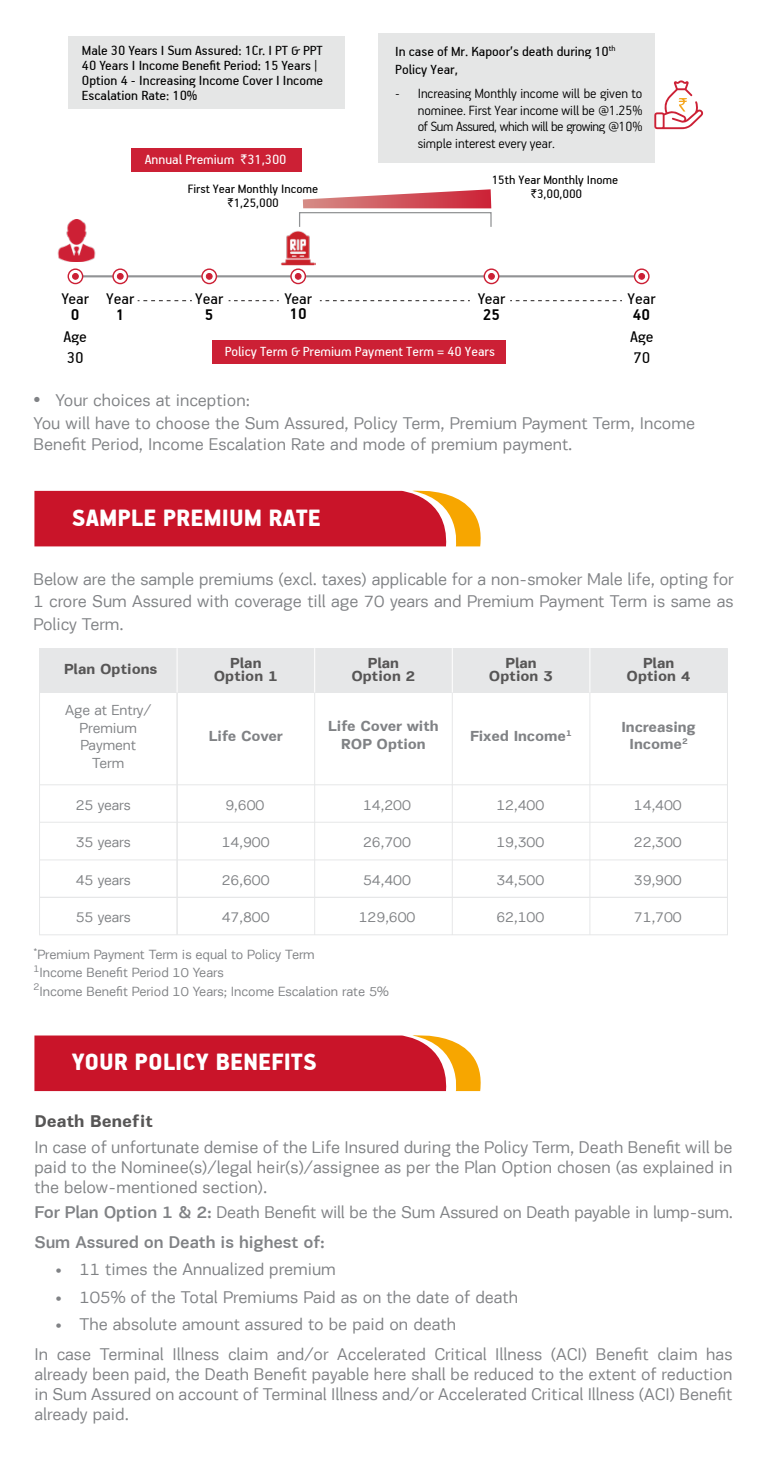
<style>
.page{position:relative;width:767px;height:1460px;background:#fff}
.page>*{position:absolute;margin:0;border:0;box-sizing:border-box;transform-origin:0 0}
.t1{font:900 26.25px "PF Handbook Pro";color:#fff}
.t2{font:17.5px/20px "PF Encore Sans Pro";color:#808285;text-align:justify}
.t3{font:17.5px/21px "PF Handbook Pro";color:#000}
.t4{font:700 17.5px "PF Encore Sans Pro";color:#575656}
.t5{font:700 17.5px "PF Handbook Pro";color:#000}
.t6{font:15px/15px "PF Handbook Pro";color:#000}
.t7{font:15px/17.5px "PF Encore Sans Pro";letter-spacing:-.005em;color:#808285;text-align:center}
.t8{font:300 15px/16.8px "PF Handbook Pro";letter-spacing:-.015em;color:#000;text-align:justify}
.t9{font:700 15px/17.5px "PF Encore Sans Pro";letter-spacing:-.005em;color:#808285;text-align:center}
.t10{font:15px "PF Handbook Pro";color:#fff}
.t11{font:700 15px/13.8px "PF Encore Sans Pro";color:#575656;text-align:center}
.t12{font:13.75px/18.8px "PF Encore Sans Pro";letter-spacing:-.005em;color:#808285}
.t13{font:13.75px/14.2px "PF Handbook Pro";color:#000;text-align:center}
.s1{font-family:"Rupee";font-size:13.75px}
.s2{font-family:"Rupee";font-size:12.5px}
.s3{font-family:"Myriad Pro";font-size:25px}
.s4{font-weight:500}
</style>
<div class="page">
<div style="left:68px;top:36px;width:276px;height:73px;background:#e5e6e6"></div>
<div style="left:75px;top:276px;width:567px;height:1px;border:1px solid #919395"></div>
<svg style="left:68px;top:269px;width:15px;height:15px"></svg>
<div style="left:67px;top:268px;width:16px;height:16px;border:1px solid #cc2035;border-radius:50%"></div>
<svg style="left:72px;top:273px;width:6px;height:6px"></svg>
<div style="left:72px;top:273px;width:7px;height:7px;border:1px solid #cc2035;border-radius:50%"></div>
<svg style="left:113px;top:269px;width:14px;height:15px"></svg>
<svg style="left:117px;top:273px;width:6px;height:6px"></svg>
<div style="left:112px;top:268px;width:16px;height:16px;border:1px solid #cc2035;border-radius:50%"></div>
<div style="left:117px;top:273px;width:6px;height:7px;border:1px solid #cc2035;border-radius:50%"></div>
<svg style="left:202px;top:269px;width:14px;height:15px"></svg>
<svg style="left:206px;top:273px;width:6px;height:6px"></svg>
<div style="left:201px;top:268px;width:16px;height:16px;border:1px solid #cc2035;border-radius:50%"></div>
<div style="left:206px;top:273px;width:6px;height:7px;border:1px solid #cc2035;border-radius:50%"></div>
<svg style="left:291px;top:269px;width:14px;height:15px"></svg>
<svg style="left:295px;top:273px;width:6px;height:6px"></svg>
<div style="left:290px;top:268px;width:16px;height:16px;border:1px solid #cc2035;border-radius:50%"></div>
<div style="left:295px;top:273px;width:6px;height:7px;border:1px solid #cc2035;border-radius:50%"></div>
<svg style="left:484px;top:269px;width:14px;height:15px"></svg>
<svg style="left:488px;top:273px;width:6px;height:6px"></svg>
<div style="left:483px;top:268px;width:16px;height:16px;border:1px solid #cc2035;border-radius:50%"></div>
<div style="left:488px;top:273px;width:6px;height:7px;border:1px solid #cc2035;border-radius:50%"></div>
<svg style="left:634px;top:269px;width:14px;height:15px"></svg>
<div style="left:633px;top:268px;width:16px;height:16px;border:1px solid #cc2035;border-radius:50%"></div>
<svg style="left:638px;top:273px;width:6px;height:6px"></svg>
<div style="left:638px;top:273px;width:6px;height:7px;border:1px solid #cc2035;border-radius:50%"></div>
<div style="left:212px;top:340px;width:293px;height:23px;background:#cc2035"></div>
<div style="left:131px;top:148px;width:170px;height:24px;background:#cc2035"></div>
<svg style="left:138px;top:300px;width:54px;height:1px"></svg>
<svg style="left:228px;top:300px;width:51px;height:1px"></svg>
<svg style="left:320px;top:300px;width:149px;height:1px"></svg>
<img style="left:57px;top:219px;width:39px;height:43px">
<div style="left:378px;top:33px;width:276px;height:129px;background:#e5e6e6"></div>
<img style="left:281px;top:231px;width:34px;height:35px">
<div style="left:299px;top:212px;width:192px;height:15px;border:1px solid #919395"></div>
<svg style="left:510px;top:300px;width:111px;height:1px"></svg>
<svg style="left:303px;top:189px;width:188px;height:19px"></svg>
<hr style="left:39px;top:784px;width:688px;height:1px;background:#e6e7e8">
<hr style="left:39px;top:822px;width:688px;height:1px;background:#e6e7e8">
<hr style="left:39px;top:859px;width:688px;height:1px;background:#e6e7e8">
<hr style="left:39px;top:897px;width:688px;height:1px;background:#e6e7e8">
<hr style="left:39px;top:934px;width:688px;height:1px;background:#e6e7e8">
<div style="left:39px;top:648px;width:688px;height:44px;background:#e6e7e8"></div>
<hr style="left:39px;top:648px;width:1px;height:287px;background:#e6e7e8">
<hr style="left:314px;top:648px;width:1px;height:287px;background:#e6e7e8">
<hr style="left:452px;top:648px;width:1px;height:287px;background:#e6e7e8">
<hr style="left:589px;top:648px;width:1px;height:287px;background:#e6e7e8">
<hr style="left:726px;top:648px;width:1px;height:287px;background:#e6e7e8">
<hr style="left:177px;top:648px;width:1px;height:287px;background:#e6e7e8">
<hr style="left:177px;top:648px;width:1px;height:44px;background:#fff">
<hr style="left:314px;top:648px;width:1px;height:44px;background:#fff">
<hr style="left:452px;top:648px;width:1px;height:44px;background:#fff">
<hr style="left:589px;top:648px;width:1px;height:44px;background:#fff">
<svg style="left:34px;top:490px;width:447px;height:56px;background:#ce2933"></svg>
<svg style="left:34px;top:1035px;width:447px;height:56px;background:#ce2832"></svg>
<svg style="left:654px;top:80px;width:48px;height:49px"></svg>
<p class="t6" style="left:82px;top:42px;width:243px">Male 30 Years I Sum Assured: 1Cr. I PT &amp; PPT 40 Years I Income Benefit Period: 15 Years | Option 4 - Increasing Income Cover I Income Escalation Rate: 10%</p>
<p class="t10" style="left:145px;top:150px;width:143px">Annual Premium <span class="s1">`</span>31,300</p>
<p class="t6" style="left:395px;top:42px;width:222px;line-height:18px">In case of Mr. Kapoor’s death during 10<sup>th<br></sup>Policy Year,</p>
<p class="t8" style="left:417px;top:84px;width:226px;text-indent:-22px">- Increasing Monthly income will be given to nominee. First Year income will be @1.25% of Sum Assured, which will be growing @10% simple interest every year.</p>
<p class="t3" style="left:62px;top:288px;width:29px">Year</p>
<p class="t5" style="left:71px;top:304px;width:10px">0</p>
<p class="t3" style="left:106px;top:288px;width:30px">Year</p>
<p class="t5" style="left:116px;top:304px;width:10px">1</p>
<p class="t13" style="left:188px;top:181px;width:132px">First Year Monthly Income <span class="s2">`</span>1,25,000</p>
<p class="t13" style="left:491px;top:172px;width:128px">15th Year Monthly Inome <span class="s2">`</span>3,00,000</p>
<p class="t3" style="left:195px;top:288px;width:30px">Year</p>
<p class="t5" style="left:205px;top:304px;width:10px">5</p>
<p class="t3" style="left:284px;top:287px;width:29px">Year</p>
<p class="t5" style="left:289px;top:303px;width:19px">10</p>
<p class="t3" style="left:477px;top:288px;width:29px">Year</p>
<p class="t5" style="left:482px;top:304px;width:19px">25</p>
<p class="t3" style="left:627px;top:288px;width:30px">Year</p>
<p class="t5" style="left:632px;top:304px;width:19px">40</p>
<p class="t3" style="left:63px;top:325px;width:25px">Age<br>30</p>
<p class="t3" style="left:630px;top:325px;width:25px">Age<br>70</p>
<p class="t10" style="left:224px;top:342px;width:271px">Policy Term &amp; Premium Payment Term = 40 Years</p>
<p class="t2" style="left:33px;top:388px;width:663px;line-height:23.5px"><span class="s3">•</span> Your choices at inception:<br>You will have to choose the Sum Assured, Policy Term, Premium Payment Term, Income</p>
<p class="t2" style="left:33px;top:434px;width:540px">Benefit Period, Income Escalation Rate and mode of premium payment.</p>
<h1 class="t1" style="left:72px;top:502px;width:250px">SAMPLE PREMIUM RATE</h1>
<p class="t2" style="left:33px;top:568px;width:701px;line-height:22.5px">Below are the sample premiums (excl. taxes) applicable for a non-smoker Male life, opting for 1 crore Sum Assured with coverage till age 70 years and Premium Payment Term is same as Policy Term.</p>
<p class="t11" style="left:64px;top:663px;width:95px">Plan Options</p>
<p class="t11" style="left:626px;top:656px;width:66px">Plan<br>Option 4</p>
<p class="t11" style="left:214px;top:656px;width:66px">Plan<br>Option 1</p>
<p class="t11" style="left:351px;top:656px;width:66px">Plan<br>Option 2</p>
<p class="t11" style="left:488px;top:656px;width:66px">Plan<br>Option 3</p>
<p class="t7" style="left:65px;top:702px;width:88px">Age at Entry/<br>Premium<br>Payment<br>Term</p>
<p class="t7" style="left:76px;top:796px;width:57px">25 years</p>
<p class="t7" style="left:225px;top:796px;width:41px">9,600</p>
<p class="t7" style="left:363px;top:796px;width:49px">14,200</p>
<p class="t7" style="left:496px;top:796px;width:49px">12,400</p>
<p class="t7" style="left:633px;top:796px;width:49px">14,400</p>
<p class="t7" style="left:76px;top:834px;width:57px">35 years</p>
<p class="t7" style="left:222px;top:834px;width:49px">14,900</p>
<p class="t7" style="left:363px;top:834px;width:49px">26,700</p>
<p class="t7" style="left:496px;top:834px;width:49px">19,300</p>
<p class="t7" style="left:633px;top:834px;width:49px">22,300</p>
<p class="t7" style="left:76px;top:871px;width:57px">45 years</p>
<p class="t7" style="left:222px;top:871px;width:49px">26,600</p>
<p class="t7" style="left:363px;top:871px;width:49px">54,400</p>
<p class="t7" style="left:496px;top:871px;width:49px">34,500</p>
<p class="t7" style="left:633px;top:871px;width:49px">39,900</p>
<p class="t7" style="left:76px;top:909px;width:57px">55 years</p>
<p class="t7" style="left:222px;top:909px;width:49px">47,800</p>
<p class="t7" style="left:358px;top:909px;width:58px">129,600</p>
<p class="t7" style="left:496px;top:909px;width:49px">62,100</p>
<p class="t7" style="left:633px;top:909px;width:49px">71,700</p>
<p class="t9" style="left:209px;top:727px;width:75px">Life Cover</p>
<p class="t9" style="left:328px;top:717px;width:112px">Life Cover with<br>ROP Option</p>
<p class="t9" style="left:470px;top:727px;width:103px">Fixed Income<sup>1</sup></p>
<p class="t9" style="left:621px;top:718px;width:76px">Increasing<br>Income<sup>2</sup></p>
<p class="t12" style="left:33px;top:945px;width:356px"><sup>*</sup>Premium Payment Term is equal to Policy Term<br><sup>1</sup>Income Benefit Period 10 Years<br><sup>2</sup>Income Benefit Period 10 Years; Income Escalation rate 5%</p>
<h1 class="t1" style="left:72px;top:1046px;width:246px">YOUR POLICY BENEFITS</h1>
<p class="t4" style="left:35px;top:1110px;width:120px">Death Benefit</p>
<p class="t2" style="left:34px;top:1137px;width:699px">In case of unfortunate demise of the Life Insured during the Policy Term, Death Benefit will be paid to the Nominee(s)/legal heir(s)/assignee as per the Plan Option chosen (as explained in the below-mentioned section).</p>
<p class="t2" style="left:34px;top:1198px;width:699px;line-height:29.8px"><span class="s4">For Plan Option 1 &amp; 2:</span> Death Benefit will be the Sum Assured on Death payable in lump-sum.<br><span class="s4">Sum Assured on Death is highest of:</span></p>
<p class="t2" style="left:55px;top:1259px;width:283px">• 11 times the Annualized premium</p>
<p class="t2" style="left:55px;top:1287px;width:465px">• 105% of the Total Premiums Paid as on the date of death</p>
<p class="t2" style="left:55px;top:1314px;width:403px">• The absolute amount assured to be paid on death</p>
<p class="t2" style="left:34px;top:1344px;width:699px">In case Terminal Illness claim and/or Accelerated Critical Illness (ACI) Benefit claim has already been paid, the Death Benefit payable here shall be reduced to the extent of reduction in Sum Assured on account of Terminal Illness and/or Accelerated Critical Illness (ACI) Benefit already paid.</p>
</div>
